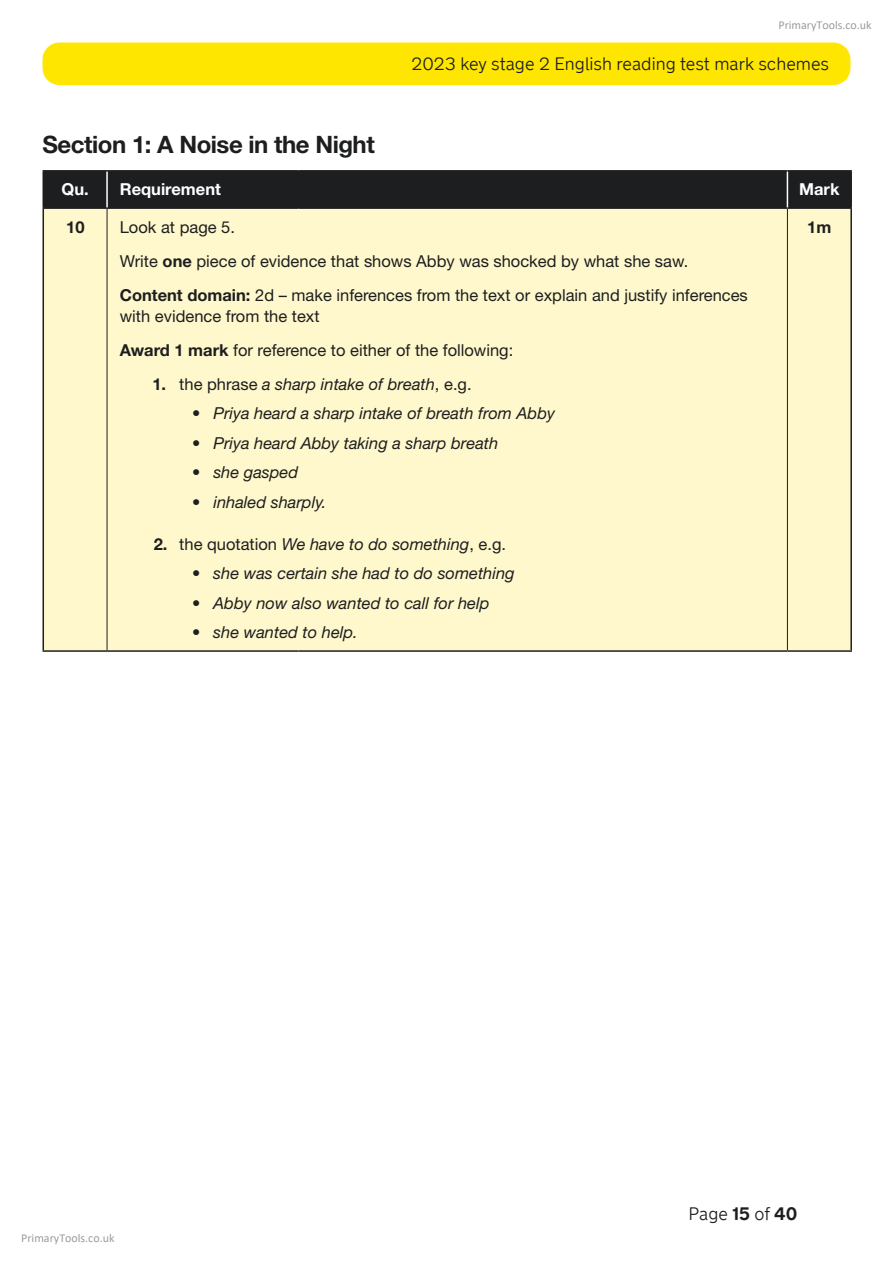
<style>
.page{position:relative;width:893px;height:1263px;background:#fff}
.page>*{position:absolute;margin:0;border:0;box-sizing:border-box;transform-origin:0 0}
.t1{font:700 24px "Helvetica Neue LT Std";letter-spacing:-.02em;color:#1d1e1f}
.t2{font:300 18px "New Transport";color:#1d1e1f}
.t3{font:italic 16.5px "Helvetica Neue LT Std";color:#1d1e1f}
.t4{font:16.5px/33.8px "Helvetica Neue LT Std";color:#1d1e1f}
.t5{font:700 16.5px "Helvetica Neue LT Std";color:#fff}
.t6{font:700 16.5px "Helvetica Neue LT Std";color:#1d1e1f}
.t7{font:12px "Calibri";color:rgb(0 0 0/.4)}
.s1{font-weight:700}
.s2{font-weight:700;font-style:normal}
.s3{font-style:normal}
</style>
<div class="page">
<div style="left:43px;top:43px;width:807px;height:42px;background:#ffe600;border-radius:17px"></div>
<div style="left:44px;top:172px;width:806px;height:35px;background:#1d1e1f"></div>
<div style="left:44px;top:209px;width:806px;height:441px;background:#fff8cc"></div>
<hr style="left:43px;top:207px;width:64px;height:2px;background:#1d1e1f">
<hr style="left:107px;top:207px;width:191px;height:2px;background:#1d1e1f">
<hr style="left:298px;top:207px;width:489px;height:2px;background:#1d1e1f">
<hr style="left:787px;top:207px;width:65px;height:2px;background:#1d1e1f">
<hr style="left:107px;top:209px;width:1px;height:441px;background:#1d1e1f">
<hr style="left:787px;top:209px;width:1px;height:441px;background:#1d1e1f">
<hr style="left:43px;top:209px;width:1px;height:441px;background:#1d1e1f">
<hr style="left:850px;top:209px;width:2px;height:441px;background:#1d1e1f">
<hr style="left:43px;top:170px;width:64px;height:2px;background:#1d1e1f">
<hr style="left:43px;top:172px;width:1px;height:35px;background:#1d1e1f">
<hr style="left:107px;top:170px;width:191px;height:2px;background:#1d1e1f">
<hr style="left:298px;top:170px;width:489px;height:2px;background:#1d1e1f">
<hr style="left:787px;top:170px;width:65px;height:2px;background:#1d1e1f">
<hr style="left:850px;top:172px;width:2px;height:35px;background:#1d1e1f">
<hr style="left:43px;top:650px;width:64px;height:2px;background:#1d1e1f">
<hr style="left:107px;top:650px;width:191px;height:2px;background:#1d1e1f">
<hr style="left:298px;top:650px;width:489px;height:2px;background:#1d1e1f">
<hr style="left:787px;top:650px;width:65px;height:2px;background:#1d1e1f">
<hr style="left:106px;top:172px;width:2px;height:35px;background:#fff">
<hr style="left:787px;top:172px;width:1px;height:35px;background:#fff">
<p class="t7" style="left:778px;top:20px;width:95px">PrimaryTools.co.uk</p>
<p class="t2" style="left:412px;top:53px;width:419px">2023 key stage 2 English reading test mark schemes</p>
<h1 class="t1" style="left:43px;top:130px;width:334px">Section 1: A Noise in the Night</h1>
<p class="t5" style="left:62px;top:179px;width:161px">Qu. Requirement</p>
<p class="t5" style="left:799px;top:179px;width:42px">Mark</p>
<p class="t6" style="left:66px;top:217px;width:20px">10</p>
<p class="t4" style="left:120px;top:210px;width:630px">Look at page 5.<br>Write <span class="s1">one</span> piece of evidence that shows Abby was shocked by what she saw.<br><span class="s1">Content domain:</span> 2d – make inferences from the text or explain and justify inferences</p>
<p class="t4" style="left:120px;top:299px;width:395px">with evidence from the text<br><span class="s1">Award 1 mark</span> for reference to either of the following:</p>
<p class="t3" style="left:152px;top:374px;width:321px"><span class="s2">1.</span> <span class="s3">the phrase</span> a sharp intake of breath<span class="s3">, e.g.</span></p>
<p class="t3" style="left:192px;top:403px;width:365px"><span class="s3">•</span> Priya heard a sharp intake of breath from Abby</p>
<p class="t3" style="left:192px;top:433px;width:308px"><span class="s3">•</span> Priya heard Abby taking a sharp breath</p>
<p class="t3" style="left:192px;top:462px;width:108px"><span class="s3">•</span> she gasped</p>
<p class="t3" style="left:192px;top:492px;width:136px"><span class="s3">•</span> inhaled sharply.</p>
<p class="t3" style="left:154px;top:534px;width:354px"><span class="s2">2.</span> <span class="s3">the quotation</span> We have to do something<span class="s3">, e.g.</span></p>
<p class="t3" style="left:192px;top:563px;width:324px"><span class="s3">•</span> she was certain she had to do something</p>
<p class="t3" style="left:192px;top:593px;width:299px"><span class="s3">•</span> Abby now also wanted to call for help</p>
<p class="t3" style="left:192px;top:622px;width:167px"><span class="s3">•</span> she wanted to help.</p>
<p class="t6" style="left:807px;top:217px;width:26px">1m</p>
<p class="t7" style="left:21px;top:1233px;width:95px">PrimaryTools.co.uk</p>
<p class="t2" style="left:688px;top:1203px;width:110px">Page <span class="s1">15</span> of <span class="s1">40</span></p>
</div>
